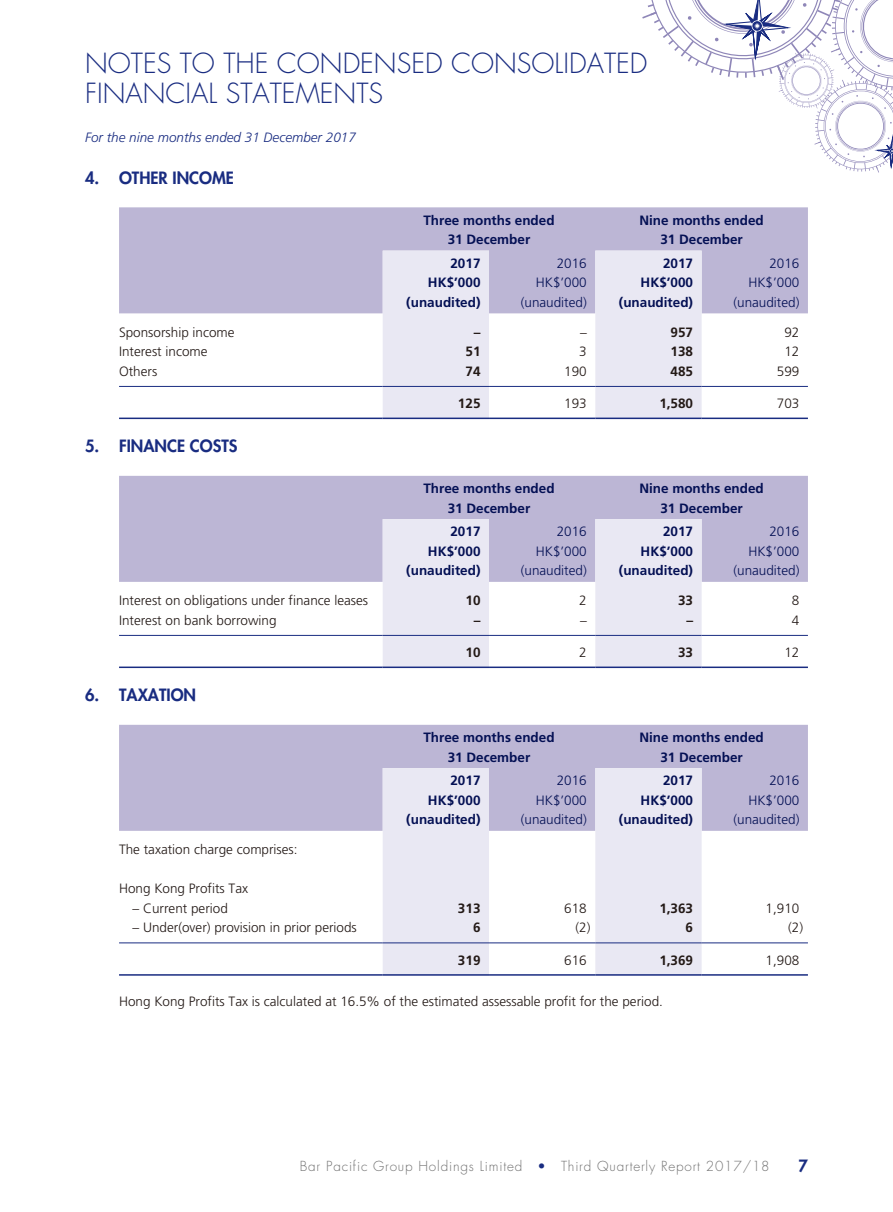
<style>
.page{position:relative;width:893px;height:1212px;background:#fff}
.page>*{position:absolute;margin:0;border:0;box-sizing:border-box;transform-origin:0 0}
.t1{font:300 27px/30px "Futura Std";color:#192c81}
.t2{font:800 16.5px "Futura Std";color:#192c81}
.t3{font:300 13.5px "Frutiger LT Std";color:#231916}
.t4{font:700 13.5px/19.5px "Frutiger LT Std";color:#041054;text-align:center}
.t5{font:300 13.5px "Frutiger LT Std";color:#041054}
.t6{font:300 13.5px "Futura Std";letter-spacing:.06em;color:#727272}
.t7{font:700 13.5px "Frutiger LT Std";color:#231916}
.t8{font:italic 300 13.5px "Frutiger LT Std";color:#192c81}
.s1{color:#192c81}
</style>
<div class="page">
<svg style="left:642px;top:0;width:251px;height:173px"></svg>
<div style="left:119px;top:207px;width:689px;height:106px;background:#bcb6d5"></div>
<svg style="left:383px;top:251px;width:319px;height:167px;fill:#e9e8f3"></svg>
<hr style="left:119px;top:386px;width:264px;height:1px;background:#192c81">
<hr style="left:383px;top:386px;width:106px;height:1px;background:#192c81">
<hr style="left:489px;top:386px;width:106px;height:1px;background:#192c81">
<hr style="left:595px;top:386px;width:107px;height:1px;background:#192c81">
<hr style="left:702px;top:386px;width:106px;height:1px;background:#192c81">
<hr style="left:119px;top:418px;width:264px;height:1px;background:#192c81">
<hr style="left:383px;top:418px;width:106px;height:1px;background:#192c81">
<hr style="left:489px;top:418px;width:106px;height:1px;background:#192c81">
<hr style="left:595px;top:418px;width:107px;height:1px;background:#192c81">
<hr style="left:702px;top:418px;width:106px;height:1px;background:#192c81">
<div style="left:119px;top:476px;width:689px;height:106px;background:#bcb6d5"></div>
<div style="left:383px;top:519px;width:106px;height:147px;background:#e9e8f3"></div>
<div style="left:595px;top:519px;width:107px;height:147px;background:#e9e8f3"></div>
<hr style="left:119px;top:635px;width:264px;height:1px;background:#192c81">
<hr style="left:383px;top:635px;width:106px;height:1px;background:#192c81">
<hr style="left:489px;top:635px;width:106px;height:1px;background:#192c81">
<hr style="left:595px;top:635px;width:107px;height:1px;background:#192c81">
<hr style="left:702px;top:635px;width:106px;height:1px;background:#192c81">
<hr style="left:119px;top:666px;width:264px;height:2px;background:#192c81">
<hr style="left:383px;top:666px;width:106px;height:2px;background:#192c81">
<hr style="left:489px;top:666px;width:106px;height:2px;background:#192c81">
<hr style="left:595px;top:666px;width:107px;height:2px;background:#192c81">
<hr style="left:702px;top:666px;width:106px;height:2px;background:#192c81">
<div style="left:119px;top:725px;width:689px;height:106px;background:#bcb6d5"></div>
<div style="left:383px;top:768px;width:106px;height:206px;background:#e9e8f3"></div>
<div style="left:595px;top:768px;width:107px;height:206px;background:#e9e8f3"></div>
<hr style="left:119px;top:942px;width:264px;height:1px;background:#192c81">
<hr style="left:383px;top:942px;width:106px;height:1px;background:#192c81">
<hr style="left:489px;top:942px;width:106px;height:1px;background:#192c81">
<hr style="left:595px;top:942px;width:107px;height:1px;background:#192c81">
<hr style="left:702px;top:942px;width:106px;height:1px;background:#192c81">
<hr style="left:119px;top:974px;width:264px;height:2px;background:#192c81">
<hr style="left:383px;top:974px;width:106px;height:2px;background:#192c81">
<hr style="left:489px;top:974px;width:106px;height:2px;background:#192c81">
<hr style="left:595px;top:974px;width:107px;height:2px;background:#192c81">
<hr style="left:702px;top:974px;width:106px;height:2px;background:#192c81">
<h1 class="t1" style="left:85px;top:49px;width:564px">NOTES TO THE CONDENSED CONSOLIDATED<br>FINANCIAL STATEMENTS</h1>
<p class="t8" style="left:85px;top:130px;width:272px">For the nine months ended 31 December 2017</p>
<p class="t2" style="left:85px;top:167px;width:150px">4. OTHER INCOME</p>
<p class="t4" style="left:423px;top:210px;width:133px">Three months ended<br>31 December</p>
<p class="t4" style="left:639px;top:210px;width:126px">Nine months ended<br>31 December</p>
<p class="t4" style="left:450px;top:253px;width:32px">2017</p>
<p class="t5" style="left:557px;top:255px;width:32px">2016</p>
<p class="t4" style="left:663px;top:253px;width:32px">2017</p>
<p class="t5" style="left:769px;top:255px;width:32px">2016</p>
<p class="t4" style="left:428px;top:273px;width:54px">HK$’000</p>
<p class="t5" style="left:536px;top:275px;width:53px">HK$’000</p>
<p class="t4" style="left:641px;top:273px;width:54px">HK$’000</p>
<p class="t5" style="left:748px;top:275px;width:53px">HK$’000</p>
<p class="t4" style="left:406px;top:292px;width:76px">(unaudited)</p>
<p class="t5" style="left:521px;top:294px;width:68px">(unaudited)</p>
<p class="t4" style="left:619px;top:292px;width:76px">(unaudited)</p>
<p class="t5" style="left:733px;top:294px;width:68px">(unaudited)</p>
<p class="t3" style="left:119px;top:325px;width:117px">Sponsorship income</p>
<p class="t7" style="left:474px;top:324px;width:8px">–</p>
<p class="t3" style="left:580px;top:325px;width:8px">–</p>
<p class="t7" style="left:671px;top:324px;width:24px">957</p>
<p class="t3" style="left:784px;top:325px;width:17px">92</p>
<p class="t3" style="left:119px;top:344px;width:90px">Interest income</p>
<p class="t7" style="left:465px;top:344px;width:17px">51</p>
<p class="t3" style="left:579px;top:344px;width:9px">3</p>
<p class="t7" style="left:671px;top:344px;width:24px">138</p>
<p class="t3" style="left:784px;top:344px;width:17px">12</p>
<p class="t3" style="left:119px;top:364px;width:40px">Others</p>
<p class="t7" style="left:465px;top:363px;width:17px">74</p>
<p class="t3" style="left:564px;top:364px;width:24px">190</p>
<p class="t7" style="left:671px;top:363px;width:24px">485</p>
<p class="t3" style="left:777px;top:364px;width:24px">599</p>
<p class="t7" style="left:458px;top:396px;width:24px">125</p>
<p class="t3" style="left:564px;top:396px;width:24px">193</p>
<p class="t7" style="left:659px;top:396px;width:35px">1,580</p>
<p class="t3" style="left:777px;top:396px;width:24px">703</p>
<p class="t2" style="left:85px;top:436px;width:154px">5. FINANCE COSTS</p>
<p class="t4" style="left:423px;top:479px;width:133px">Three months ended<br>31 December</p>
<p class="t4" style="left:639px;top:479px;width:126px">Nine months ended<br>31 December</p>
<p class="t4" style="left:450px;top:522px;width:32px">2017</p>
<p class="t5" style="left:557px;top:524px;width:32px">2016</p>
<p class="t4" style="left:663px;top:522px;width:32px">2017</p>
<p class="t5" style="left:769px;top:524px;width:32px">2016</p>
<p class="t4" style="left:428px;top:541px;width:54px">HK$’000</p>
<p class="t5" style="left:536px;top:543px;width:53px">HK$’000</p>
<p class="t4" style="left:641px;top:541px;width:54px">HK$’000</p>
<p class="t5" style="left:748px;top:543px;width:53px">HK$’000</p>
<p class="t4" style="left:406px;top:561px;width:76px">(unaudited)</p>
<p class="t5" style="left:521px;top:563px;width:68px">(unaudited)</p>
<p class="t4" style="left:619px;top:561px;width:76px">(unaudited)</p>
<p class="t5" style="left:733px;top:563px;width:68px">(unaudited)</p>
<p class="t3" style="left:119px;top:593px;width:251px">Interest on obligations under finance leases</p>
<p class="t7" style="left:465px;top:593px;width:17px">10</p>
<p class="t3" style="left:579px;top:593px;width:9px">2</p>
<p class="t7" style="left:678px;top:593px;width:17px">33</p>
<p class="t3" style="left:792px;top:593px;width:9px">8</p>
<p class="t3" style="left:119px;top:613px;width:159px">Interest on bank borrowing</p>
<p class="t7" style="left:474px;top:612px;width:8px">–</p>
<p class="t3" style="left:580px;top:613px;width:8px">–</p>
<p class="t7" style="left:686px;top:612px;width:8px">–</p>
<p class="t3" style="left:792px;top:613px;width:9px">4</p>
<p class="t7" style="left:465px;top:645px;width:17px">10</p>
<p class="t3" style="left:579px;top:645px;width:9px">2</p>
<p class="t7" style="left:678px;top:645px;width:17px">33</p>
<p class="t3" style="left:784px;top:645px;width:17px">12</p>
<p class="t2" style="left:85px;top:685px;width:113px">6. TAXATION</p>
<p class="t4" style="left:423px;top:728px;width:133px">Three months ended<br>31 December</p>
<p class="t4" style="left:639px;top:728px;width:126px">Nine months ended<br>31 December</p>
<p class="t4" style="left:450px;top:771px;width:32px">2017</p>
<p class="t5" style="left:557px;top:773px;width:32px">2016</p>
<p class="t4" style="left:663px;top:771px;width:32px">2017</p>
<p class="t5" style="left:769px;top:773px;width:32px">2016</p>
<p class="t4" style="left:428px;top:790px;width:54px">HK$’000</p>
<p class="t5" style="left:536px;top:792px;width:53px">HK$’000</p>
<p class="t4" style="left:641px;top:790px;width:54px">HK$’000</p>
<p class="t5" style="left:748px;top:792px;width:53px">HK$’000</p>
<p class="t4" style="left:406px;top:810px;width:76px">(unaudited)</p>
<p class="t5" style="left:521px;top:812px;width:68px">(unaudited)</p>
<p class="t4" style="left:619px;top:810px;width:76px">(unaudited)</p>
<p class="t5" style="left:733px;top:812px;width:68px">(unaudited)</p>
<p class="t3" style="left:119px;top:842px;width:180px">The taxation charge comprises:</p>
<p class="t3" style="left:119px;top:881px;width:131px">Hong Kong Profits Tax</p>
<p class="t3" style="left:133px;top:900px;width:97px">– Current period</p>
<p class="t7" style="left:458px;top:900px;width:24px">313</p>
<p class="t3" style="left:564px;top:900px;width:24px">618</p>
<p class="t7" style="left:659px;top:900px;width:35px">1,363</p>
<p class="t3" style="left:766px;top:900px;width:35px">1,910</p>
<p class="t3" style="left:133px;top:920px;width:226px">– Under(over) provision in prior periods</p>
<p class="t7" style="left:473px;top:920px;width:9px">6</p>
<p class="t3" style="left:576px;top:920px;width:17px">(2)</p>
<p class="t7" style="left:686px;top:920px;width:9px">6</p>
<p class="t3" style="left:788px;top:920px;width:17px">(2)</p>
<p class="t7" style="left:458px;top:952px;width:24px">319</p>
<p class="t3" style="left:564px;top:952px;width:24px">616</p>
<p class="t7" style="left:659px;top:952px;width:35px">1,369</p>
<p class="t3" style="left:766px;top:952px;width:35px">1,908</p>
<p class="t3" style="left:119px;top:994px;width:545px">Hong Kong Profits Tax is calculated at 16.5% of the estimated assessable profit for the period.</p>
<p class="t6" style="left:300px;top:1157px;width:471px">Bar Pacific Group Holdings Limited <span class="s1">•</span> Third Quarterly Report 2017/18</p>
<p class="t2" style="left:798px;top:1155px;width:11px">7</p>
</div>
